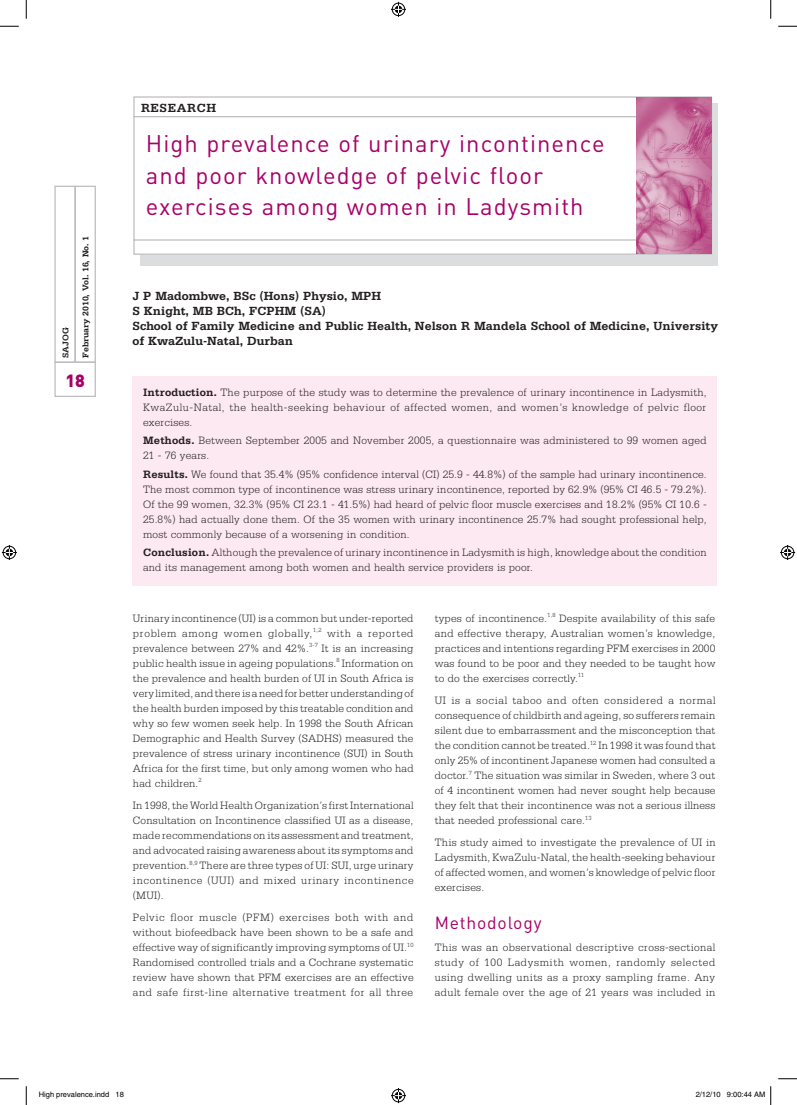
<style>
.page{position:relative;width:797px;height:1105px;background:#fff}
.page>*{position:absolute;margin:0;border:0;box-sizing:border-box;transform-origin:0 0}
.t1{font:23.75px/31.2px "DIN";letter-spacing:.045em;color:#a70169}
.t2{font:17.5px "DIN";letter-spacing:.045em;color:#a70169}
.t3{font:900 17.5px "DIN";color:#a70169}
.t4{font:700 12.5px/15px "Serifa";color:#231f20}
.t5{font:700 12.5px "Serifa";letter-spacing:.05em;color:#231f20}
.t6{font:300 11.25px/15px "Serifa";letter-spacing:.015em;color:#231f20;text-align:justify}
.t7{font:700 8.75px "Serifa";color:#231f20}
.t8{font:7.5px "Helvetica";color:#000}
.s1{font-weight:700}
</style>
<div class="page">
<div style="left:54px;top:362px;width:42px;height:35px;border:1px solid #bcbdc0"></div>
<div style="left:54px;top:186px;width:22px;height:177px;border:1px solid #bcbdc0"></div>
<div style="left:74px;top:186px;width:22px;height:177px;border:1px solid #bcbdc0"></div>
<div style="left:140px;top:103px;width:578px;height:163px;background:#dcdddf"></div>
<div style="left:134px;top:97px;width:577px;height:157px;background:#fff"></div>
<div style="left:133px;top:96px;width:579px;height:159px;border:1px solid #bcbdc0"></div>
<hr style="left:133px;top:116px;width:506px;height:1px;background:#bcbdc0">
<hr style="left:133px;top:239px;width:503px;height:2px;background:#bcbdc0">
<img style="left:636px;top:97px;width:75px;height:157px">
<div style="left:132px;top:376px;width:585px;height:209px;background:#fce9f1"></div>
<svg style="left:0;top:25px;width:19px;height:2px"></svg>
<svg style="left:778px;top:25px;width:19px;height:2px"></svg>
<svg style="left:0;top:1078px;width:19px;height:1px"></svg>
<svg style="left:778px;top:1078px;width:19px;height:1px"></svg>
<svg style="left:25px;top:0;width:2px;height:19px"></svg>
<svg style="left:25px;top:1086px;width:2px;height:19px"></svg>
<svg style="left:770px;top:0;width:1px;height:19px"></svg>
<svg style="left:391px;top:2px;width:15px;height:15px"></svg>
<svg style="left:391px;top:1088px;width:15px;height:15px"></svg>
<svg style="left:2px;top:545px;width:15px;height:15px"></svg>
<svg style="left:780px;top:545px;width:15px;height:15px"></svg>
<svg style="left:770px;top:1086px;width:1px;height:19px"></svg>
<p class="t5" style="left:141px;top:100px;width:77px">RESEARCH</p>
<p class="t7" style="left:61px;top:358px;width:32px;rotate:-90deg">SAJOG</p>
<p class="t7" style="left:80px;top:358px;width:124px;rotate:-90deg">February 2010, Vol. 16, No. 1</p>
<h2 class="t3" style="left:65px;top:369px;width:21px">18</h2>
<h1 class="t1" style="left:146px;top:128px;width:460px">High prevalence of urinary incontinence and poor knowledge of pelvic floor exercises among women in Ladysmith</h1>
<p class="t4" style="left:132px;top:288px;width:587px">J P Madombwe, BSc (Hons) Physio, MPH<br>S Knight, MB BCh, FCPHM (SA)<br>School of Family Medicine and Public Health, Nelson R Mandela School of Medicine, University of KwaZulu-Natal, Durban</p>
<p class="t6" style="left:143px;top:384px;width:565px"><span class="s1">Introduction.</span> The purpose of the study was to determine the prevalence of urinary incontinence in Ladysmith, KwaZulu-Natal, the health-seeking behaviour of affected women, and women’s knowledge of pelvic floor exercises.</p>
<p class="t6" style="left:143px;top:433px;width:565px"><span class="s1">Methods.</span> Between September 2005 and November 2005, a questionnaire was administered to 99 women aged<br>21 - 76 years.</p>
<p class="t6" style="left:143px;top:466px;width:565px"><span class="s1">Results.</span> We found that 35.4% (95% confidence interval (CI) 25.9 - 44.8%) of the sample had urinary incontinence.<br>The most common type of incontinence was stress urinary incontinence, reported by 62.9% (95% CI 46.5 - 79.2%).<br>Of the 99 women, 32.3% (95% CI 23.1 - 41.5%) had heard of pelvic floor muscle exercises and 18.2% (95% CI 10.6 - 25.8%) had actually done them. Of the 35 women with urinary incontinence 25.7% had sought professional help, most commonly because of a worsening in condition.</p>
<p class="t6" style="left:143px;top:545px;width:565px"><span class="s1">Conclusion.</span> Although the prevalence of urinary incontinence in Ladysmith is high, knowledge about the condition and its management among both women and health service providers is poor.</p>
<p class="t6" style="left:133px;top:611px;width:282px">Urinary incontinence (UI) is a common but under-reported problem among women globally,<sup>1,2</sup> with a reported prevalence between 27% and 42%.<sup>3-7</sup> It is an increasing public health issue in ageing populations.<sup>8</sup> Information on the prevalence and health burden of UI in South Africa is very limited, and there is a need for better understanding of the health burden imposed by this treatable condition and why so few women seek help. In 1998 the South African Demographic and Health Survey (SADHS) measured the prevalence of stress urinary incontinence (SUI) in South Africa for the first time, but only among women who had had children.<sup>2</sup></p>
<p class="t6" style="left:133px;top:798px;width:282px">In 1998, the World Health Organization’s first International Consultation on Incontinence classified UI as a disease, made recommendations on its assessment and treatment, and advocated raising awareness about its symptoms and prevention.<sup>8,9</sup> There are three types of UI: SUI, urge urinary incontinence (UUI) and mixed urinary incontinence (MUI).</p>
<p class="t6" style="left:133px;top:910px;width:282px">Pelvic floor muscle (PFM) exercises both with and without biofeedback have been shown to be a safe and effective way of significantly improving symptoms of UI.<sup>10<br></sup>Randomised controlled trials and a Cochrane systematic review have shown that PFM exercises are an effective and safe first-line alternative treatment for all three</p>
<p class="t6" style="left:435px;top:611px;width:282px">types of incontinence.<sup>1,8</sup> Despite availability of this safe and effective therapy, Australian women’s knowledge, practices and intentions regarding PFM exercises in 2000 was found to be poor and they needed to be taught how to do the exercises correctly.<sup>11</sup></p>
<p class="t6" style="left:435px;top:693px;width:282px">UI is a social taboo and often considered a normal consequence of childbirth and ageing, so sufferers remain silent due to embarrassment and the misconception that the condition cannot be treated.<sup>12</sup> In 1998 it was found that only 25% of incontinent Japanese women had consulted a doctor.<sup>7</sup> The situation was similar in Sweden, where 3 out of 4 incontinent women had never sought help because they felt that their incontinence was not a serious illness that needed professional care.<sup>13</sup></p>
<p class="t6" style="left:435px;top:835px;width:282px">This study aimed to investigate the prevalence of UI in Ladysmith, KwaZulu-Natal, the health-seeking behaviour of affected women, and women’s knowledge of pelvic floor exercises.</p>
<h2 class="t2" style="left:435px;top:912px;width:108px">Methodology</h2>
<p class="t6" style="left:435px;top:940px;width:282px">This was an observational descriptive cross-sectional study of 100 Ladysmith women, randomly selected using dwelling units as a proxy sampling frame. Any adult female over the age of 21 years was included in</p>
<p class="t8" style="left:39px;top:1090px;width:87px">High prevalence.indd 18</p>
<p class="t8" style="left:695px;top:1090px;width:71px">2/12/10 9:00:44 AM</p>
</div>
